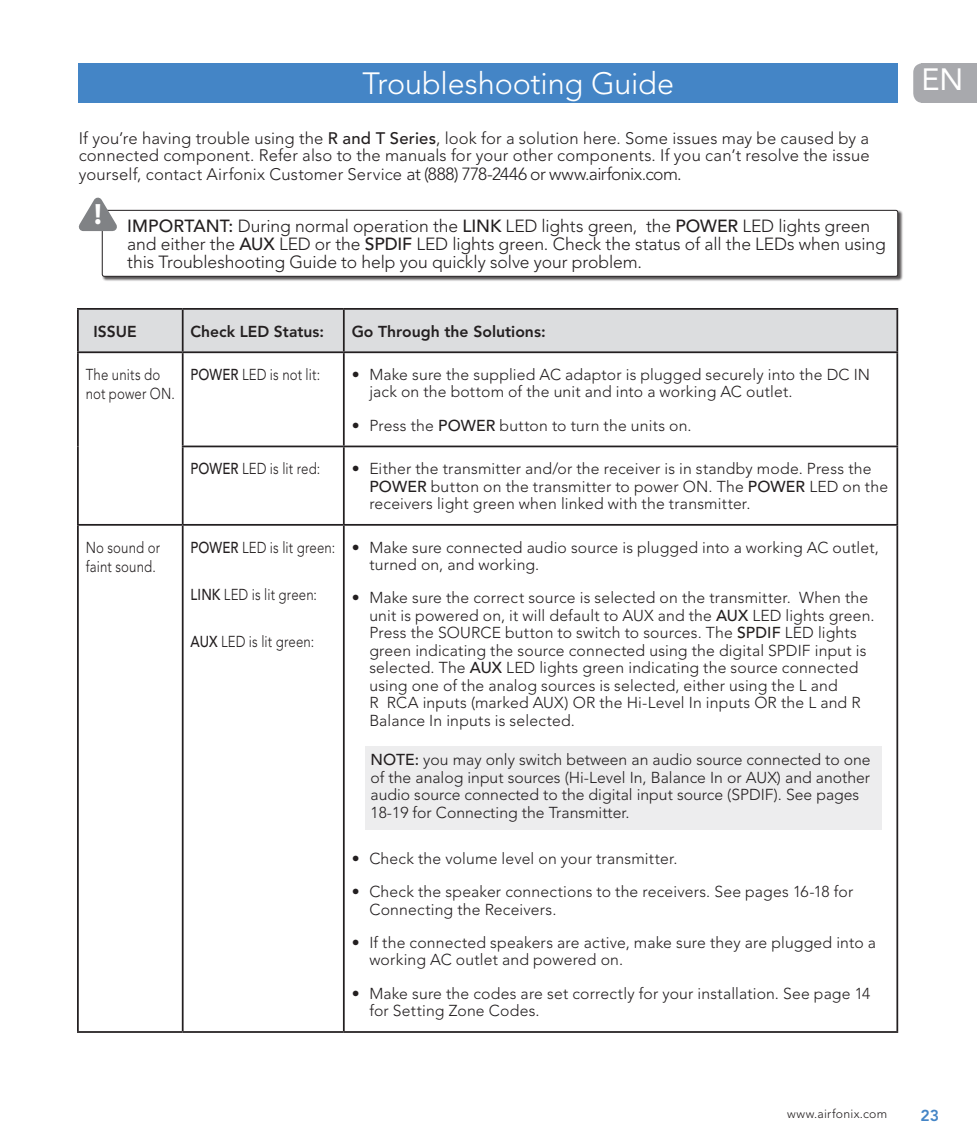
<style>
.page{position:relative;width:977px;height:1134px;background:#fff}
.page>*{position:absolute;margin:0;border:0;box-sizing:border-box;transform-origin:0 0}
.t1{font:300 30.62px "Avenir LT Std";letter-spacing:-.01em;color:#fff}
.t2{font:30.62px "Avenir LT Std";color:#fff}
.t3{font:700 29.4px "Myriad";color:#fff}
.t4{font:300 17.5px/18.4px "Avenir LT Std";letter-spacing:-.005em;color:#231f20}
.t5{font:300 16.62px/18px "Avenir LT Std";letter-spacing:.01em;color:#231f20;text-align:justify}
.t6{font:300 15.75px/17.5px "Avenir LT Std";letter-spacing:.01em;color:#231f20}
.t7{font:300 15.75px/19.2px "Avenir LT Std";letter-spacing:.01em;color:#231f20;scale:.84 1}
.t8{font:800 15.75px "Avenir LT Std";color:#231f20}
.t9{font:800 15.75px "Avenir LT Std";color:#4485c6}
.t10{font:300 12.25px "Avenir LT Std";letter-spacing:.02em;color:#231f20}
.s1{font-weight:500}
.s2{font-size:17.5px}
</style>
<div class="page">
<div style="left:79px;top:63px;width:819px;height:40px;background:#4485c6"></div>
<div style="left:913px;top:63px;width:63px;height:40px;background:#a8a9ad;border-radius:9px"></div>
<div style="left:921px;top:63px;width:55px;height:40px;background:#a8a9ad"></div>
<div style="left:79px;top:310px;width:817px;height:41px;background:#dcdddf"></div>
<hr style="left:77px;top:308px;width:106px;height:2px;background:#231f20">
<hr style="left:77px;top:310px;width:2px;height:41px;background:#231f20">
<hr style="left:183px;top:308px;width:161px;height:2px;background:#231f20">
<hr style="left:182px;top:310px;width:1px;height:41px;background:#231f20">
<hr style="left:344px;top:308px;width:554px;height:2px;background:#231f20">
<hr style="left:343px;top:310px;width:2px;height:41px;background:#231f20">
<hr style="left:896px;top:310px;width:2px;height:41px;background:#231f20">
<hr style="left:77px;top:351px;width:106px;height:2px;background:#231f20">
<hr style="left:77px;top:353px;width:2px;height:93px;background:#231f20">
<hr style="left:183px;top:351px;width:161px;height:2px;background:#231f20">
<hr style="left:182px;top:353px;width:1px;height:93px;background:#231f20">
<hr style="left:344px;top:351px;width:554px;height:2px;background:#231f20">
<hr style="left:343px;top:353px;width:2px;height:93px;background:#231f20">
<hr style="left:896px;top:353px;width:2px;height:93px;background:#231f20">
<hr style="left:77px;top:446px;width:2px;height:78px;background:#231f20">
<hr style="left:182px;top:446px;width:162px;height:1px;background:#231f20">
<hr style="left:182px;top:447px;width:1px;height:77px;background:#231f20">
<hr style="left:344px;top:446px;width:554px;height:1px;background:#231f20">
<hr style="left:343px;top:447px;width:2px;height:77px;background:#231f20">
<hr style="left:896px;top:447px;width:2px;height:77px;background:#231f20">
<hr style="left:77px;top:524px;width:106px;height:2px;background:#231f20">
<hr style="left:77px;top:526px;width:2px;height:505px;background:#231f20">
<hr style="left:183px;top:524px;width:161px;height:2px;background:#231f20">
<hr style="left:182px;top:526px;width:1px;height:505px;background:#231f20">
<hr style="left:344px;top:524px;width:554px;height:2px;background:#231f20">
<hr style="left:343px;top:526px;width:2px;height:505px;background:#231f20">
<hr style="left:896px;top:526px;width:2px;height:505px;background:#231f20">
<hr style="left:77px;top:1031px;width:106px;height:2px;background:#231f20">
<hr style="left:183px;top:1031px;width:161px;height:2px;background:#231f20">
<hr style="left:344px;top:1031px;width:554px;height:2px;background:#231f20">
<div style="left:102px;top:210px;width:812px;height:79px;background:#231f20;opacity:.75"></div>
<div style="left:102px;top:210px;width:795px;height:66px;background:#fff;border-radius:2px"></div>
<div style="left:102px;top:210px;width:796px;height:67px;border:1px solid #231f20;border-radius:2px"></div>
<svg style="left:78px;top:197px;width:50px;height:38px"></svg>
<div style="left:365px;top:746px;width:516px;height:84px;background:#ededee"></div>
<h1 class="t1" style="left:362px;top:65px;width:313px">Troubleshooting Guide</h1>
<p class="t5" style="left:79px;top:129px;width:792px">If you’re having trouble using the <span class="s1">R and T Series</span>, look for a solution here. Some issues may be caused by a connected component. Refer also to the manuals for your other components. If you can’t resolve the issue yourself, contact Airfonix Customer Service <span class="s2">at (888) 778-2446 or www.airfonix.com.</span></p>
<h2 class="t3" style="left:94px;top:199px;width:9px">!</h2>
<p class="t4" style="left:127px;top:216px;width:760px"><span class="s1">IMPORTANT:</span> During normal operation the <span class="s1">LINK</span> LED lights green, the <span class="s1">POWER</span> LED lights green and either the <span class="s1">AUX</span> LED or the <span class="s1">SPDIF</span> LED lights green. Check the status of all the LEDs when using this Troubleshooting Guide to help you quickly solve your problem.</p>
<p class="t8" style="left:94px;top:322px;width:45px">ISSUE</p>
<p class="t8" style="left:190px;top:322px;width:135px">Check LED Status:</p>
<p class="t8" style="left:352px;top:322px;width:195px">Go Through the Solutions:</p>
<p class="t7" style="left:86px;top:365px;width:107px">The units do not power ON.</p>
<p class="t7" style="left:190px;top:365px;width:156px"><span class="s1">POWER</span> LED is not lit:</p>
<p class="t6" style="left:369px;top:366px;width:502px;text-indent:-18px">• Make sure the supplied AC adaptor is plugged securely into the DC IN jack on the bottom of the unit and into a working AC outlet.</p>
<p class="t6" style="left:352px;top:417px;width:341px">• Press the <span class="s1">POWER</span> button to turn the units on.</p>
<p class="t7" style="left:190px;top:459px;width:156px"><span class="s1">POWER</span> LED is lit red:</p>
<p class="t6" style="left:369px;top:460px;width:520px;text-indent:-18px">• Either the transmitter and/or the receiver is in standby mode. Press the<br><span class="s1">POWER</span> button on the transmitter to power ON. The <span class="s1">POWER</span> LED on the receivers light green when linked with the transmitter.</p>
<p class="t7" style="left:86px;top:538px;width:90px">No sound or faint sound.</p>
<p class="t7" style="left:190px;top:538px;width:174px"><span class="s1">POWER</span> LED is lit green:</p>
<p class="t7" style="left:190px;top:585px;width:152px"><span class="s1">LINK</span> LED is lit green:</p>
<p class="t7" style="left:190px;top:632px;width:149px"><span class="s1">AUX</span> LED is lit green:</p>
<p class="t6" style="left:369px;top:538px;width:511px;text-indent:-18px">• Make sure connected audio source is plugged into a working AC outlet, turned on, and working.</p>
<p class="t6" style="left:369px;top:589px;width:507px;text-indent:-18px">• Make sure the correct source is selected on the transmitter. When the unit is powered on, it will default to AUX and the <span class="s1">AUX</span> LED lights green.<br>Press the SOURCE button to switch to sources. The <span class="s1">SPDIF</span> LED lights green indicating the source connected using the digital SPDIF input is selected. The <span class="s1">AUX</span> LED lights green indicating the source connected using one of the analog sources is selected, either using the L and<br>R RCA inputs (marked AUX) OR the Hi-Level In inputs OR the L and R Balance In inputs is selected.</p>
<p class="t6" style="left:370px;top:751px;width:501px"><span class="s1">NOTE:</span> you may only switch between an audio source connected to one of the analog input sources (Hi-Level In, Balance In or AUX) and another audio source connected to the digital input source (SPDIF). See pages 18-19 for Connecting the Transmitter.</p>
<p class="t6" style="left:352px;top:850px;width:327px">• Check the volume level on your transmitter.</p>
<p class="t6" style="left:369px;top:883px;width:485px;text-indent:-18px">• Check the speaker connections to the receivers. See pages 16-18 for<br>Connecting the Receivers.</p>
<p class="t6" style="left:369px;top:934px;width:508px;text-indent:-18px">• If the connected speakers are active, make sure they are plugged into a working AC outlet and powered on.</p>
<p class="t6" style="left:369px;top:985px;width:502px;text-indent:-18px">• Make sure the codes are set correctly for your installation. See page 14 for Setting Zone Codes.</p>
<h1 class="t2" style="left:921px;top:62px;width:43px">EN</h1>
<p class="t10" style="left:787px;top:1107px;width:102px">www.airfonix.com</p>
<p class="t9" style="left:920px;top:1106px;width:20px">23</p>
</div>
